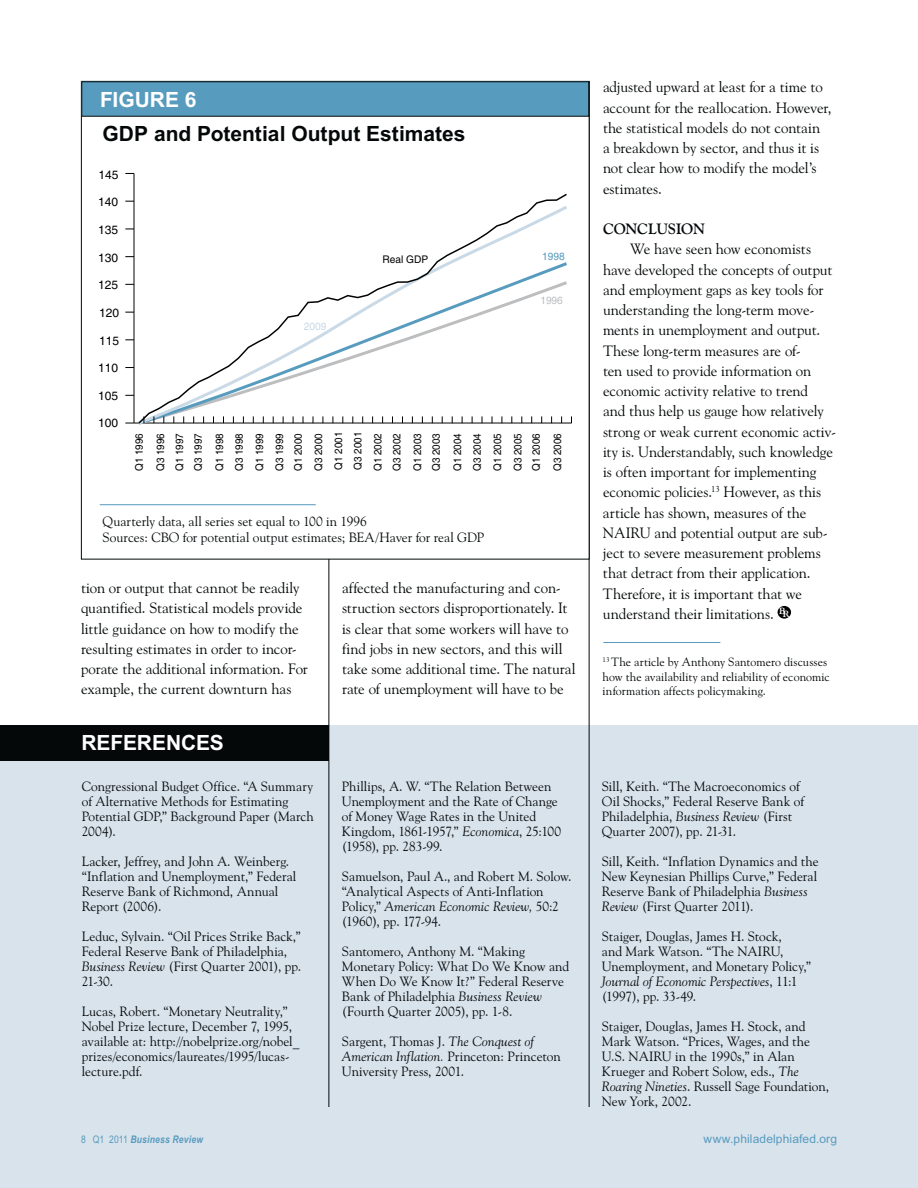
<style>
.page{position:relative;width:918px;height:1188px;background:#fff}
.page>*{position:absolute;margin:0;border:0;box-sizing:border-box;transform-origin:0 0}
.t1{font:700 21px "Arial";color:#040809}
.t2{font:700 21px "Arial";color:#fff}
.t3{font:15px/20.2px "Goudy Old Style BT";letter-spacing:-.01em;color:#040809}
.t4{font:700 15px "Goudy Old Style BT";letter-spacing:-.01em;color:#040809}
.t5{font:13.5px/15px "Goudy Old Style BT";color:#040809}
.t6{font:12px/14.4px "Goudy Old Style BT";letter-spacing:.005em;color:#040809}
.t7{font:12px/26.4px "Helvetica";color:#010202}
.t8{font:12px "Arial";letter-spacing:.01em;color:#579bbe}
.t9{font:10.5px/20.1px "Helvetica";color:#010202;scale:.94 1}
.t10{font:italic 700 10.5px "Arial Narrow";letter-spacing:.02em;color:#579bbe}
.t11{font:10.5px "Helvetica";color:#010202}
.t12{font:10.5px "Helvetica";color:#579bbe}
.t13{font:10.5px "Helvetica";color:#bdbec0}
.t14{font:10.5px "Helvetica";color:#c9d9e6}
.s1{font-style:italic}
.s2{font-weight:700;font-size:9px;color:#fff}
.s3{font-weight:400;font-style:normal}
</style>
<div class="page">
<div style="left:778px;top:606px;width:13px;height:13px;background:#010202;border-radius:50%"></div>
<div style="left:0;top:726px;width:918px;height:462px;background:#d9e3ec"></div>
<hr style="left:589px;top:81px;width:1px;height:1026px;background:#040809">
<hr style="left:329px;top:81px;width:1px;height:1026px;background:#040809">
<div style="left:81px;top:81px;width:508px;height:478px;background:#fff"></div>
<div style="left:82px;top:82px;width:507px;height:34px;background:#579bbe"></div>
<div style="left:81px;top:81px;width:508px;height:36px;border:1px solid #040809"></div>
<hr style="left:603px;top:642px;width:117px;height:1px;background:#579bbe">
<div style="left:0;top:725px;width:329px;height:36px;background:#040809"></div>
<hr style="left:134px;top:173px;width:1px;height:250px;background:#010202">
<hr style="left:125px;top:423px;width:447px;height:1px;background:#010202">
<svg style="left:137px;top:193px;width:432px;height:232px"></svg>
<hr style="left:100px;top:504px;width:216px;height:1px;background:#579bbe">
<h1 class="t2" style="left:100px;top:87px;width:98px">FIGURE 6</h1>
<h1 class="t1" style="left:103px;top:121px;width:365px">GDP and Potential Output Estimates</h1>
<p class="t7" style="left:98px;top:162px;width:22px">145</p>
<p class="t7" style="left:98px;top:190px;width:22px">140</p>
<p class="t7" style="left:98px;top:218px;width:22px">135</p>
<p class="t7" style="left:98px;top:246px;width:22px">130</p>
<p class="t7" style="left:98px;top:273px;width:22px">125</p>
<p class="t7" style="left:99px;top:301px;width:22px">120</p>
<p class="t7" style="left:99px;top:329px;width:22px">115</p>
<p class="t7" style="left:98px;top:356px;width:22px">110</p>
<p class="t7" style="left:98px;top:384px;width:22px">105<br>100</p>
<p class="t14" style="left:304px;top:322px;width:24px">2009</p>
<p class="t11" style="left:383px;top:255px;width:47px">Real GDP</p>
<p class="t12" style="left:542px;top:253px;width:24px">1998</p>
<p class="t13" style="left:540px;top:296px;width:24px">1996</p>
<p class="t9" style="left:130px;top:471px;width:42px;line-height:21px;rotate:-90deg">Q1 1996<br>Q3 1996</p>
<p class="t9" style="left:171px;top:471px;width:42px;line-height:18.9px;rotate:-90deg">Q1 1997<br>Q3 1997</p>
<p class="t9" style="left:210px;top:471px;width:42px;text-align:justify;rotate:-90deg">Q1 1998<br>Q3 1998<br>Q1 1999<br>Q3 1999</p>
<p class="t9" style="left:289px;top:471px;width:43px;rotate:-90deg">Q1 2000<br>Q3 2000<br>Q1 2001<br>Q3 2001<br>Q1 2002<br>Q3 2002</p>
<p class="t9" style="left:409px;top:471px;width:42px;line-height:18.9px;rotate:-90deg">Q1 2003<br>Q3 2003</p>
<p class="t9" style="left:448px;top:471px;width:42px;text-align:justify;rotate:-90deg">Q1 2004<br>Q3 2004<br>Q1 2005<br>Q3 2005</p>
<p class="t9" style="left:526px;top:471px;width:42px;line-height:21.3px;rotate:-90deg">Q1 2006<br>Q3 2006</p>
<p class="t5" style="left:103px;top:514px;width:383px;line-height:16.2px">Quarterly data, all series set equal to 100 in 1996<br>Sources: CBO for potential output estimates; BEA/Haver for real GDP</p>
<p class="t3" style="left:81px;top:579px;width:229px">tion or output that cannot be readily quantified. Statistical models provide little guidance on how to modify the resulting estimates in order to incor&shy;porate the additional information. For example, the current downturn has</p>
<p class="t3" style="left:342px;top:579px;width:235px">affected the manufacturing and con&shy;struction sectors disproportionately. It is clear that some workers will have to find jobs in new sectors, and this will take some additional time. The natural rate of unemployment will have to be</p>
<h1 class="t2" style="left:81px;top:730px;width:144px">REFERENCES</h1>
<p class="t5" style="left:82px;top:780px;width:233px">Congressional Budget Office. “A Summary of Alternative Methods for Estimating<br>Potential GDP,” Background Paper (March<br>2004).</p>
<p class="t5" style="left:82px;top:855px;width:216px">Lacker, Jeffrey, and John A. Weinberg. “Inflation and Unemployment,” Federal<br>Reserve Bank of Richmond, Annual<br>Report (2006).</p>
<p class="t5" style="left:82px;top:930px;width:221px">Leduc, Sylvain. “Oil Prices Strike Back,”<br>Federal Reserve Bank of Philadelphia,<br><span class="s1">Business Review</span> (First Quarter 2001), pp.<br>21-30.</p>
<p class="t5" style="left:82px;top:1005px;width:219px">Lucas, Robert. “Monetary Neutrality,” Nobel Prize lecture, December 7, 1995, available at: http://nobelprize.org/nobel_ prizes/economics/laureates/1995/lucas&shy;lecture.pdf.</p>
<p class="t5" style="left:342px;top:780px;width:221px">Phillips, A. W. “The Relation Between Unemployment and the Rate of Change of Money Wage Rates in the United Kingdom, 1861-1957,” <span class="s1">Economica</span>, 25:100 (1958), pp. 283-99.</p>
<p class="t5" style="left:342px;top:870px;width:231px">Samuelson, Paul A., and Robert M. Solow. “Analytical Aspects of Anti-Inflation Policy,” <span class="s1">American Economic Review,</span> 50:2 (1960), pp. 177-94.</p>
<p class="t5" style="left:342px;top:945px;width:229px">Santomero, Anthony M. “Making Monetary Policy: What Do We Know and When Do We Know It?” Federal Reserve Bank of Philadelphia <span class="s1">Business Review </span>(Fourth Quarter 2005), pp. 1-8.</p>
<p class="t5" style="left:342px;top:1035px;width:220px">Sargent, Thomas J. <span class="s1">The Conquest of<br>American Inflation.</span> Princeton: Princeton<br>University Press, 2001.</p>
<p class="t3" style="left:603px;top:78px;width:230px">adjusted upward at least for a time to account for the reallocation. However, the statistical models do not contain<br>a breakdown by sector, and thus it is not clear how to modify the model’s estimates.</p>
<p class="t4" style="left:603px;top:223px;width:103px">CONCLUSION</p>
<p class="t3" style="left:603px;top:240px;width:235px;text-indent:27px">We have seen how economists have developed the concepts of output and employment gaps as key tools for understanding the long-term move&shy;ments in unemployment and output.<br>These long-term measures are of-<br>ten used to provide information on economic activity relative to trend<br>and thus help us gauge how relatively strong or weak current economic activ&shy;ity is. Understandably, such knowledge is often important for implementing economic policies.<sup>13</sup> However, as this article has shown, measures of the NAIRU and potential output are sub&shy;ject to severe measurement problems that detract from their application.<br>Therefore, it is important that we understand their limitations. <sup>B</sup><span class="s2">R</span></p>
<p class="t6" style="left:603px;top:656px;width:229px"><sup>13</sup> The article by Anthony Santomero discusses how the availability and reliability of economic information affects policymaking.</p>
<p class="t5" style="left:602px;top:780px;width:204px">Sill, Keith. “The Macroeconomics of Oil Shocks,” Federal Reserve Bank of Philadelphia, <span class="s1">Business Review</span> (First Quarter 2007), pp. 21-31.</p>
<p class="t5" style="left:602px;top:855px;width:218px">Sill, Keith. “Inflation Dynamics and the New Keynesian Phillips Curve,” Federal Reserve Bank of Philadelphia <span class="s1">Business Review</span> (First Quarter 2011).</p>
<p class="t5" style="left:602px;top:930px;width:211px">Staiger, Douglas, James H. Stock,<br>and Mark Watson. “The NAIRU,<br>Unemployment, and Monetary Policy,”<br><span class="s1">Journal of Economic Perspectives</span>, 11:1 (1997), pp. 33-49.</p>
<p class="t5" style="left:602px;top:1020px;width:229px">Staiger, Douglas, James H. Stock, and Mark Watson. “Prices, Wages, and the U.S. NAIRU in the 1990s,” in Alan Krueger and Robert Solow, eds., <span class="s1">The Roaring Nineties</span>. Russell Sage Foundation, New York, 2002.</p>
<p class="t10" style="left:81px;top:1133px;width:124px"><span class="s3">8 Q1 2011</span> Business Review</p>
<p class="t8" style="left:703px;top:1134px;width:135px">www.philadelphiafed.org</p>
</div>
